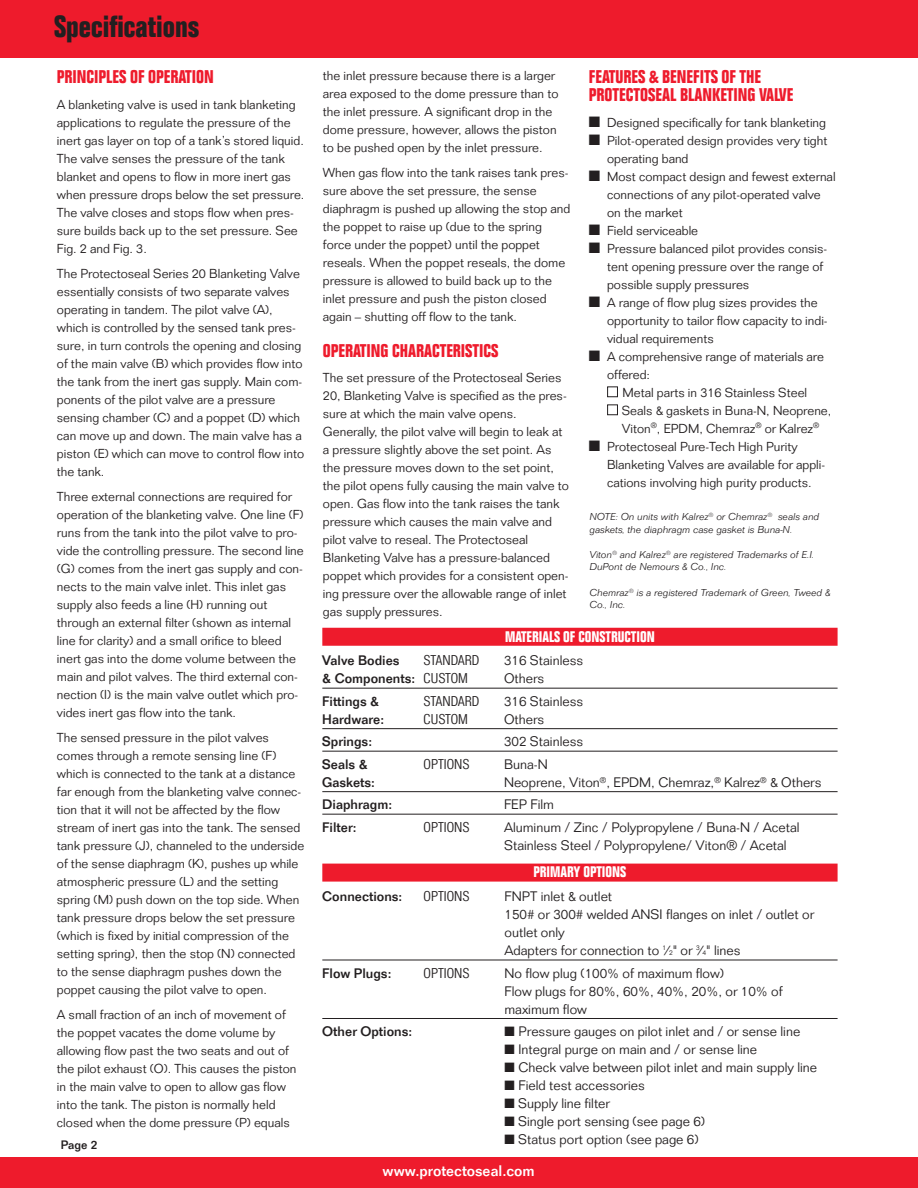
<style>
.page{position:relative;width:918px;height:1188px;background:#fff}
.page>*{position:absolute;margin:0;border:0;box-sizing:border-box;transform-origin:0 0}
.t1{font:700 condensed 30px "Folio Std";color:#231f20}
.t2{font:700 condensed 18px/18px "Folio Std";color:#ee1b2c}
.t3{font:700 condensed 15px "Folio Std";color:#fff}
.t4{font:500 15px "Folio Std";color:#fff}
.t5{font:300 13.5px/18px "Folio Std";color:#231f20}
.t6{font:500 13.5px "Folio Std";color:#231f20}
.t7{font:300 condensed 13.5px "Folio SBOP";color:#231f20}
.t8{font:300 12.75px/18px "Folio Std";color:#231f20}
.t9{font:500 12px "Folio Std";color:#231f20}
.t10{font:italic 300 10.5px/12.6px "Folio TOT";color:#231f20}
.s1{color:#fff}
.s2{font-family:"Folio SBOP";font-weight:300;font-stretch:condensed}
.s3{font-size:6.75px}
</style>
<div class="page">
<div style="left:0;top:1157px;width:918px;height:31px;background:#ee1b2c"></div>
<div style="left:0;top:0;width:918px;height:58px;background:#ee1b2c"></div>
<div style="left:322px;top:628px;width:516px;height:18px;background:#ee1b2c"></div>
<hr style="left:322px;top:688px;width:516px;height:1px;background:#231f20">
<hr style="left:322px;top:728px;width:516px;height:1px;background:#231f20">
<hr style="left:322px;top:751px;width:516px;height:1px;background:#231f20">
<hr style="left:322px;top:791px;width:516px;height:1px;background:#231f20">
<hr style="left:322px;top:814px;width:516px;height:1px;background:#231f20">
<div style="left:322px;top:864px;width:516px;height:18px;background:#ee1b2c"></div>
<hr style="left:322px;top:960px;width:516px;height:1px;background:#231f20">
<hr style="left:322px;top:1018px;width:516px;height:1px;background:#231f20">
<h1 class="t1" style="left:54px;top:16px;width:147px">Specifications</h1>
<h2 class="t2" style="left:57px;top:70px;width:158px">PRINCIPLES OF OPERATION</h2>
<p class="t8" style="left:57px;top:97px;width:249px">A blanketing valve is used in tank blanketing applications to regulate the pressure of the inert gas layer on top of a tank’s stored liquid.<br>The valve senses the pressure of the tank blanket and opens to flow in more inert gas when pressure drops below the set pressure.<br>The valve closes and stops flow when pres&shy;sure builds back up to the set pressure. See Fig. 2 and Fig. 3.</p>
<p class="t8" style="left:57px;top:266px;width:249px">The Protectoseal Series 20 Blanketing Valve essentially consists of two separate valves operating in tandem. The pilot valve (A), which is controlled by the sensed tank pres&shy;sure, in turn controls the opening and closing of the main valve (B) which provides flow into the tank from the inert gas supply. Main com&shy;ponents of the pilot valve are a pressure sensing chamber (C) and a poppet (D) which can move up and down. The main valve has a piston (E) which can move to control flow into the tank.</p>
<p class="t8" style="left:57px;top:489px;width:248px">Three external connections are required for operation of the blanketing valve. One line (F) runs from the tank into the pilot valve to pro&shy;vide the controlling pressure. The second line (G) comes from the inert gas supply and con&shy;nects to the main valve inlet. This inlet gas supply also feeds a line (H) running out through an external filter (shown as internal line for clarity) and a small orifice to bleed inert gas into the dome volume between the main and pilot valves. The third external con&shy;nection (I) is the main valve outlet which pro&shy;vides inert gas flow into the tank.</p>
<p class="t8" style="left:57px;top:730px;width:249px">The sensed pressure in the pilot valves comes through a remote sensing line (F) which is connected to the tank at a distance far enough from the blanketing valve connec&shy;tion that it will not be affected by the flow stream of inert gas into the tank. The sensed tank pressure (J), channeled to the underside of the sense diaphragm (K), pushes up while atmospheric pressure (L) and the setting spring (M) push down on the top side. When tank pressure drops below the set pressure (which is fixed by initial compression of the setting spring), then the stop (N) connected to the sense diaphragm pushes down the poppet causing the pilot valve to open.</p>
<p class="t8" style="left:57px;top:1007px;width:241px">A small fraction of an inch of movement of the poppet vacates the dome volume by allowing flow past the two seats and out of the pilot exhaust (O). This causes the piston in the main valve to open to allow gas flow into the tank. The piston is normally held closed when the dome pressure (P) equals</p>
<p class="t9" style="left:61px;top:1141px;width:38px">Page 2</p>
<h2 class="t2" style="left:589px;top:70px;width:206px">FEATURES &amp; BENEFITS OF THE<br>PROTECTOSEAL BLANKETING VALVE</h2>
<p class="t8" style="left:589px;top:115px;width:239px">■ Designed specifically for tank blanketing</p>
<p class="t8" style="left:607px;top:133px;width:222px;text-indent:-18px">■ Pilot-operated design provides very tight operating band</p>
<p class="t8" style="left:607px;top:169px;width:230px;text-indent:-18px">■ Most compact design and fewest external connections of any pilot-operated valve on the market</p>
<p class="t8" style="left:589px;top:223px;width:111px">■ Field serviceable</p>
<p class="t8" style="left:607px;top:241px;width:222px;text-indent:-18px">■ Pressure balanced pilot provides consis&shy;tent opening pressure over the range of possible supply pressures</p>
<p class="t8" style="left:607px;top:295px;width:222px;text-indent:-18px">■ A range of flow plug sizes provides the opportunity to tailor flow capacity to indi&shy;vidual requirements</p>
<p class="t8" style="left:607px;top:349px;width:218px;text-indent:-18px">■ A comprehensive range of materials are offered:</p>
<p class="t8" style="left:589px;top:385px;width:220px"><span class="s1">■</span> <span class="s1">■</span> Metal parts in 316 Stainless Steel</p>
<p class="t8" style="left:607px;top:403px;width:226px;text-align:center"><span class="s1">■</span> Seals &amp; gaskets in Buna-N, Neoprene,<br>Viton<sup>®</sup>, EPDM, Chemraz<sup>®</sup> or Kalrez<sup>®</sup></p>
<p class="t8" style="left:607px;top:439px;width:220px;text-indent:-18px">■ Protectoseal Pure-Tech High Purity<br>Blanketing Valves are available for appli&shy;cations involving high purity products.</p>
<p class="t10" style="left:590px;top:510px;width:231px">NOTE: On units with Kalrez<sup>®</sup> or Chemraz<sup>®</sup> seals and gaskets, the diaphragm case gasket is Buna-N.</p>
<p class="t10" style="left:590px;top:548px;width:226px">Viton<sup>®</sup> and Kalrez<sup>®</sup> are registered Trademarks of E.I.<br>DuPont de Nemours &amp; Co., Inc.</p>
<p class="t10" style="left:590px;top:586px;width:243px">Chemraz<sup>®</sup> is a registered Trademark of Green, Tweed &amp;<br>Co., Inc.</p>
<p class="t3" style="left:505px;top:631px;width:151px">MATERIALS OF CONSTRUCTION</p>
<p class="t8" style="left:323px;top:68px;width:237px">the inlet pressure because there is a larger area exposed to the dome pressure than to the inlet pressure. A significant drop in the dome pressure, however, allows the piston to be pushed open by the inlet pressure.</p>
<p class="t8" style="left:323px;top:165px;width:249px">When gas flow into the tank raises tank pres&shy;sure above the set pressure, the sense diaphragm is pushed up allowing the stop and the poppet to raise up (due to the spring force under the poppet) until the poppet reseals. When the poppet reseals, the dome pressure is allowed to build back up to the inlet pressure and push the piston closed again – shutting off flow to the tank.</p>
<h2 class="t2" style="left:323px;top:343px;width:177px">OPERATING CHARACTERISTICS</h2>
<p class="t8" style="left:323px;top:370px;width:247px">The set pressure of the Protectoseal Series 20, Blanketing Valve is specified as the pres&shy;sure at which the main valve opens.<br>Generally, the pilot valve will begin to leak at a pressure slightly above the set point. As the pressure moves down to the set point, the pilot opens fully causing the main valve to open. Gas flow into the tank raises the tank pressure which causes the main valve and pilot valve to reseal. The Protectoseal Blanketing Valve has a pressure-balanced poppet which provides for a consistent open&shy;ing pressure over the allowable range of inlet gas supply pressures.</p>
<p class="t6" style="left:322px;top:656px;width:79px">Valve Bodies</p>
<p class="t7" style="left:424px;top:653px;width:57px">STANDARD</p>
<p class="t5" style="left:504px;top:653px;width:81px">316 Stainless</p>
<p class="t6" style="left:322px;top:674px;width:147px">&amp; Components: <span class="s2">CUSTOM</span></p>
<p class="t5" style="left:504px;top:671px;width:42px">Others</p>
<p class="t6" style="left:322px;top:696px;width:58px">Fittings &amp;</p>
<p class="t7" style="left:424px;top:693px;width:57px">STANDARD</p>
<p class="t5" style="left:504px;top:694px;width:81px">316 Stainless</p>
<p class="t6" style="left:322px;top:714px;width:63px">Hardware:</p>
<p class="t7" style="left:424px;top:711px;width:46px">CUSTOM</p>
<p class="t5" style="left:504px;top:712px;width:42px">Others</p>
<p class="t6" style="left:322px;top:737px;width:51px">Springs:</p>
<p class="t5" style="left:504px;top:734px;width:81px">302 Stainless</p>
<p class="t6" style="left:322px;top:759px;width:47px">Seals &amp;</p>
<p class="t7" style="left:424px;top:756px;width:48px">OPTIONS</p>
<p class="t5" style="left:504px;top:757px;width:45px">Buna-N</p>
<p class="t6" style="left:322px;top:777px;width:54px">Gaskets:</p>
<p class="t5" style="left:504px;top:775px;width:319px">Neoprene, Viton<sup>®</sup>, EPDM, Chemraz,<sup>®</sup> Kalrez<sup>®</sup> &amp; Others</p>
<p class="t6" style="left:322px;top:800px;width:71px">Diaphragm:</p>
<p class="t5" style="left:504px;top:797px;width:51px">FEP Film</p>
<p class="t6" style="left:322px;top:822px;width:36px">Filter:</p>
<p class="t7" style="left:424px;top:819px;width:48px">OPTIONS</p>
<p class="t5" style="left:504px;top:820px;width:297px">Aluminum / Zinc / Polypropylene / Buna-N / Acetal<br>Stainless Steel / Polypropylene/ Viton® / Acetal</p>
<p class="t3" style="left:534px;top:866px;width:94px">PRIMARY OPTIONS</p>
<p class="t6" style="left:322px;top:891px;width:82px">Connections:</p>
<p class="t7" style="left:424px;top:889px;width:48px">OPTIONS</p>
<p class="t5" style="left:505px;top:889px;width:311px">FNPT inlet &amp; outlet<br>150# or 300# welded ANSI flanges on inlet / outlet or outlet only<br>Adapters for connection to <sup>1</sup>⁄<span class="s3">2</span>" or <sup>3</sup>⁄<span class="s3">4</span>" lines</p>
<p class="t6" style="left:322px;top:968px;width:71px">Flow Plugs:</p>
<p class="t7" style="left:424px;top:965px;width:48px">OPTIONS</p>
<p class="t5" style="left:505px;top:965px;width:280px">No flow plug (100% of maximum flow)<br>Flow plugs for 80%, 60%, 40%, 20%, or 10% of maximum flow</p>
<p class="t6" style="left:322px;top:1026px;width:91px">Other Options:</p>
<p class="t5" style="left:505px;top:1024px;width:297px">■ Pressure gauges on pilot inlet and / or sense line</p>
<p class="t5" style="left:505px;top:1042px;width:254px">■ Integral purge on main and / or sense line</p>
<p class="t5" style="left:505px;top:1060px;width:314px">■ Check valve between pilot inlet and main supply line</p>
<p class="t5" style="left:505px;top:1078px;width:142px">■ Field test accessories</p>
<p class="t5" style="left:505px;top:1096px;width:107px">■ Supply line filter</p>
<p class="t5" style="left:505px;top:1114px;width:202px">■ Single port sensing (see page 6)</p>
<p class="t5" style="left:505px;top:1132px;width:196px">■ Status port option (see page 6)</p>
<p class="t4" style="left:383px;top:1165px;width:154px">www.protectoseal.com</p>
</div>
